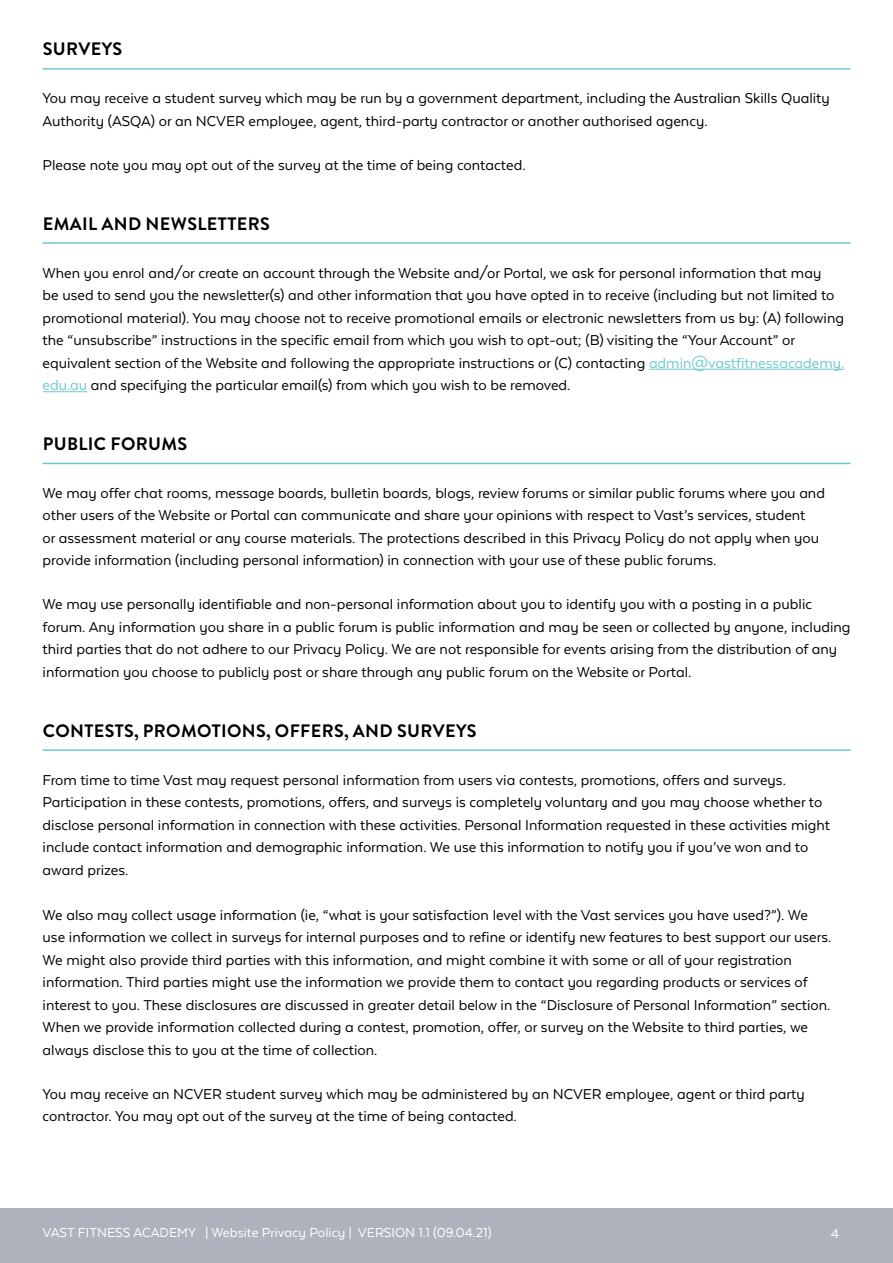
<style>
.page{position:relative;width:893px;height:1263px;background:#fff}
.page>*{position:absolute;margin:0;border:0;box-sizing:border-box;transform-origin:0 0}
.t1{font:700 18px "Brandon Grotesque";letter-spacing:.02em;color:#000}
.t2{font:16.5px/22.5px "Texta Alt";color:#000}
.t3{font:15px "Texta Alt";color:#fff}
.s1{color:#6ccacd}
</style>
<div class="page">
<div style="left:0;top:1208px;width:893px;height:55px;background:#afb1bc"></div>
<hr style="left:43px;top:68px;width:807px;height:2px;background:#6ccacd">
<hr style="left:43px;top:242px;width:807px;height:2px;background:#6ccacd">
<hr style="left:649px;top:369px;width:195px;height:1px;background:#6ccacd">
<hr style="left:43px;top:391px;width:44px;height:1px;background:#6ccacd">
<hr style="left:43px;top:463px;width:807px;height:1px;background:#6ccacd">
<hr style="left:43px;top:749px;width:807px;height:2px;background:#6ccacd">
<p class="t1" style="left:43px;top:37px;width:81px">SURVEYS</p>
<p class="t2" style="left:43px;top:87px;width:789px">You may receive a student survey which may be run by a government department, including the Australian Skills Quality<br>Authority (ASQA) or an NCVER employee, agent, third-party contractor or another authorised agency.</p>
<p class="t2" style="left:43px;top:153px;width:484px">Please note you may opt out of the survey at the time of being contacted.</p>
<p class="t1" style="left:43px;top:211px;width:229px">EMAIL AND NEWSLETTERS</p>
<p class="t2" style="left:43px;top:261px;width:803px">When you enrol and/or create an account through the Website and/or Portal, we ask for personal information that may<br>be used to send you the newsletter(s) and other information that you have opted in to receive (including but not limited to promotional material). You may choose not to receive promotional emails or electronic newsletters from us by: (A) following the “unsubscribe” instructions in the specific email from which you wish to opt-out; (B) visiting the “Your Account” or equivalent section of the Website and following the appropriate instructions or (C) contacting <span class="s1">admin@vastfitnessacademy. edu.au</span> and specifying the particular email(s) from which you wish to be removed.</p>
<p class="t1" style="left:43px;top:431px;width:146px">PUBLIC FORUMS</p>
<p class="t2" style="left:43px;top:482px;width:784px">We may offer chat rooms, message boards, bulletin boards, blogs, review forums or similar public forums where you and other users of the Website or Portal can communicate and share your opinions with respect to Vast’s services, student<br>or assessment material or any course materials. The protections described in this Privacy Policy do not apply when you provide information (including personal information) in connection with your use of these public forums.</p>
<p class="t2" style="left:43px;top:593px;width:809px">We may use personally identifiable and non-personal information about you to identify you with a posting in a public forum. Any information you share in a public forum is public information and may be seen or collected by anyone, including third parties that do not adhere to our Privacy Policy. We are not responsible for events arising from the distribution of any information you choose to publicly post or share through any public forum on the Website or Portal.</p>
<p class="t1" style="left:43px;top:718px;width:435px">CONTESTS, PROMOTIONS, OFFERS, AND SURVEYS</p>
<p class="t2" style="left:43px;top:768px;width:789px">From time to time Vast may request personal information from users via contests, promotions, offers and surveys.<br>Participation in these contests, promotions, offers, and surveys is completely voluntary and you may choose whether to disclose personal information in connection with these activities. Personal Information requested in these activities might include contact information and demographic information. We use this information to notify you if you’ve won and to award prizes.</p>
<p class="t2" style="left:43px;top:903px;width:790px">We also may collect usage information (ie, “what is your satisfaction level with the Vast services you have used?”). We use information we collect in surveys for internal purposes and to refine or identify new features to best support our users.<br>We might also provide third parties with this information, and might combine it with some or all of your registration information. Third parties might use the information we provide them to contact you regarding products or services of interest to you. These disclosures are discussed in greater detail below in the “Disclosure of Personal Information” section.<br>When we provide information collected during a contest, promotion, offer, or survey on the Website to third parties, we always disclose this to you at the time of collection.</p>
<p class="t2" style="left:43px;top:1082px;width:764px">You may receive an NCVER student survey which may be administered by an NCVER employee, agent or third party contractor. You may opt out of the survey at the time of being contacted.</p>
<p class="t3" style="left:43px;top:1224px;width:451px">VAST FITNESS ACADEMY | Website Privacy Policy | VERSION 1.1 (09.04.21)</p>
<p class="t3" style="left:831px;top:1226px;width:10px">4</p>
</div>
